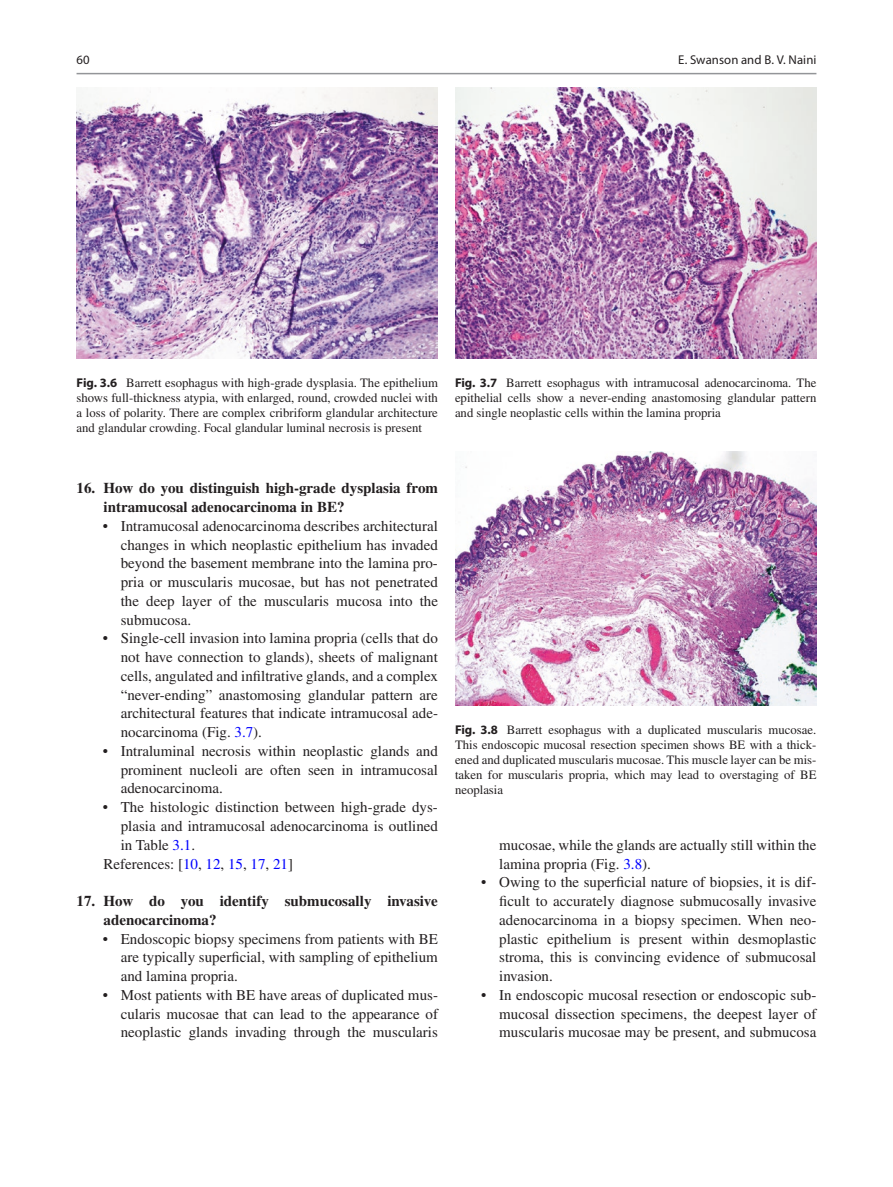
<style>
.page{position:relative;width:893px;height:1187px;background:#fff}
.page>*{position:absolute;margin:0;border:0;box-sizing:border-box;transform-origin:0 0}
.t1{font:15px/18.8px "Times LT Std";color:#231f20;text-align:justify}
.t2{font:700 15px/18.8px "Times LT Std";color:#231f20}
.t3{font:12.75px/15px "Times LT Std";color:#231f20;text-align:justify}
.t4{font:12.75px "Myriad Pro Regular 2";letter-spacing:.005em;color:#231f20}
.t5{font:12.75px "Myriad Pro";color:#231f20}
.s1{font-family:"Myriad Pro";font-weight:700}
.s2{color:#00f}
</style>
<div class="page">
<img style="left:455px;top:452px;width:361px;height:253px">
<img style="left:77px;top:88px;width:361px;height:270px">
<img style="left:455px;top:88px;width:361px;height:270px">
<hr style="left:77px;top:73px;width:739px;height:1px;background:#939598">
<p class="t5" style="left:77px;top:52px;width:15px">60</p>
<p class="t4" style="left:678px;top:52px;width:140px">E. Swanson and B. V. Naini</p>
<p class="t3" style="left:77px;top:375px;width:363px"><span class="s1">Fig. 3.6</span> Barrett esophagus with high-grade dysplasia. The epithelium shows full-thickness atypia, with enlarged, round, crowded nuclei with a loss of polarity. There are complex cribriform glandular architecture and glandular crowding. Focal glandular luminal necrosis is present</p>
<p class="t3" style="left:455px;top:375px;width:363px"><span class="s1">Fig. 3.7</span> Barrett esophagus with intramucosal adenocarcinoma. The epithelial cells show a never-ending anastomosing glandular pattern and single neoplastic cells within the lamina propria</p>
<p class="t2" style="left:104px;top:478px;width:336px;text-indent:-27px">16. How do you distinguish high-grade dysplasia from intramucosal adenocarcinoma in BE?</p>
<p class="t1" style="left:121px;top:516px;width:319px;text-indent:-18px">• Intramucosal adenocarcinoma describes architectural changes in which neoplastic epithelium has invaded beyond the basement membrane into the lamina pro&shy;pria or muscularis mucosae, but has not penetrated the deep layer of the muscularis mucosa into the submucosa.</p>
<p class="t1" style="left:121px;top:629px;width:319px;text-indent:-18px">• Single-cell invasion into lamina propria (cells that do not have connection to glands), sheets of malignant cells, angulated and infiltrative glands, and a complex “never-ending” anastomosing glandular pattern are architectural features that indicate intramucosal ade&shy;nocarcinoma (Fig. <span class="s2">3.7</span>).</p>
<p class="t1" style="left:121px;top:741px;width:319px;text-indent:-18px">• Intraluminal necrosis within neoplastic glands and prominent nucleoli are often seen in intramucosal adenocarcinoma.</p>
<p class="t1" style="left:103px;top:797px;width:337px">• The histologic distinction between high-grade dys-</p>
<p class="t1" style="left:121px;top:816px;width:319px">plasia and intramucosal adenocarcinoma is outlined</p>
<p class="t1" style="left:121px;top:835px;width:76px">in Table <span class="s2">3.1</span>.</p>
<p class="t1" style="left:104px;top:854px;width:191px">References: [<span class="s2">10</span>, <span class="s2">12</span>, <span class="s2">15</span>, <span class="s2">17</span>, <span class="s2">21</span>]</p>
<p class="t2" style="left:104px;top:891px;width:336px;text-indent:-27px">17. How do you identify submucosally invasive adenocarcinoma?</p>
<p class="t1" style="left:121px;top:929px;width:319px;text-indent:-18px">• Endoscopic biopsy specimens from patients with BE are typically superficial, with sampling of epithelium and lamina propria.</p>
<p class="t1" style="left:121px;top:985px;width:319px;text-indent:-18px">• Most patients with BE have areas of duplicated mus&shy;cularis mucosae that can lead to the appearance of neoplastic glands invading through the muscularis</p>
<p class="t3" style="left:455px;top:722px;width:363px"><span class="s1">Fig. 3.8</span> Barrett esophagus with a duplicated muscularis mucosae.<br>This endoscopic mucosal resection specimen shows BE with a thick&shy;ened and duplicated muscularis mucosae. This muscle layer can be mis&shy;taken for muscularis propria, which may lead to overstaging of BE neoplasia</p>
<p class="t1" style="left:499px;top:835px;width:319px">mucosae, while the glands are actually still within the lamina propria (Fig. <span class="s2">3.8</span>).</p>
<p class="t1" style="left:499px;top:872px;width:319px;text-indent:-18px">• Owing to the superficial nature of biopsies, it is dif&shy;ficult to accurately diagnose submucosally invasive adenocarcinoma in a biopsy specimen. When neo&shy;plastic epithelium is present within desmoplastic stroma, this is convincing evidence of submucosal invasion.</p>
<p class="t1" style="left:499px;top:985px;width:319px;text-indent:-18px">• In endoscopic mucosal resection or endoscopic sub&shy;mucosal dissection specimens, the deepest layer of muscularis mucosae may be present, and submucosa</p>
</div>
